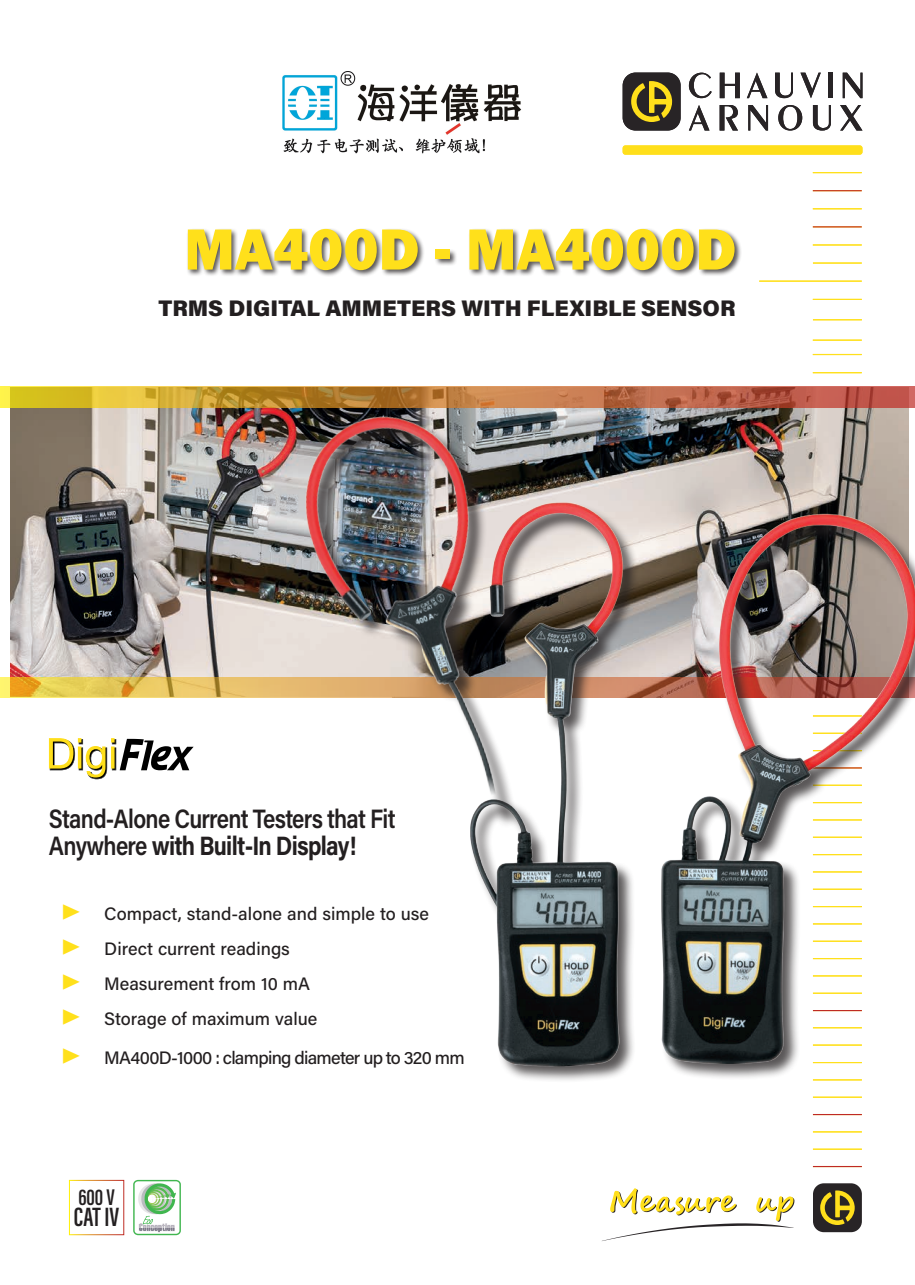
<style>
.page{position:relative;width:915px;height:1285px;background:#fff}
.page>*{position:absolute;margin:0;border:0;box-sizing:border-box;transform-origin:0 0}
.t1{font:60px "Franklin Gothic URW Hea";color:#ffe01b}
.t2{font:600 27.3px "Acumin Pro Extra Cond";color:#231f20}
.t3{font:600 26.55px/27px "Acumin Pro";letter-spacing:-.03em;color:#231f20;scale:.85 1}
.t4{font:600 23.4px "Acumin Pro Extra Cond";color:#231f20}
.t5{font:900 22.5px "Acumin Pro";color:#231f20}
.t6{font:500 18px/35px "Acumin Pro";letter-spacing:-.005em;color:#231f20}
.t7{font:500 18px "Acumin Pro";letter-spacing:-.04em;color:#231f20}
.s1{font-weight:700}
.s2{font-size:27px;color:#ffe01b}
</style>
<div class="page">
<div style="left:69px;top:1179px;width:55px;height:55px;border:1px solid #fff"></div>
<div style="left:622px;top:73px;width:58px;height:57px;background:#282426;border-radius:13px"></div>
<svg style="left:631px;top:81px;width:41px;height:41px"></svg>
<svg style="left:688px;top:73px;width:23px;height:25px"></svg>
<svg style="left:719px;top:73px;width:20px;height:25px"></svg>
<svg style="left:747px;top:73px;width:20px;height:25px"></svg>
<svg style="left:775px;top:73px;width:17px;height:25px"></svg>
<svg style="left:800px;top:73px;width:20px;height:25px"></svg>
<div style="left:828px;top:73px;width:5px;height:25px;background:#282426"></div>
<svg style="left:842px;top:73px;width:20px;height:25px"></svg>
<svg style="left:689px;top:105px;width:20px;height:25px"></svg>
<svg style="left:719px;top:105px;width:18px;height:25px"></svg>
<svg style="left:748px;top:105px;width:19px;height:25px"></svg>
<svg style="left:778px;top:105px;width:24px;height:25px"></svg>
<svg style="left:812px;top:105px;width:18px;height:25px"></svg>
<svg style="left:840px;top:105px;width:22px;height:25px"></svg>
<div style="left:622px;top:145px;width:240px;height:10px;background:#ffdf1b;border-radius:3px"></div>
<hr style="left:812px;top:172px;width:49px;height:1px;background:#ffe01b">
<hr style="left:812px;top:190px;width:49px;height:1px;background:#bf2a24">
<hr style="left:812px;top:208px;width:49px;height:1px;background:#ffe01b">
<hr style="left:812px;top:226px;width:49px;height:1px;background:#bf2a24">
<hr style="left:812px;top:244px;width:49px;height:1px;background:#ffe01b">
<hr style="left:812px;top:262px;width:49px;height:1px;background:#ffe01b">
<hr style="left:812px;top:299px;width:49px;height:1px;background:#ffe01b">
<hr style="left:759px;top:280px;width:102px;height:2px;background:#ffe01b">
<hr style="left:812px;top:372px;width:49px;height:1px;background:#ffe01b">
<hr style="left:812px;top:339px;width:49px;height:1px;background:#ffe01b">
<hr style="left:812px;top:319px;width:49px;height:1px;background:#ffe01b">
<hr style="left:812px;top:354px;width:49px;height:1px;background:#ffe01b">
<hr style="left:812px;top:1165px;width:49px;height:1px;background:#bf2a24">
<hr style="left:812px;top:1096px;width:49px;height:1px;background:#ffe01b">
<hr style="left:812px;top:1131px;width:49px;height:1px;background:#ffe01b">
<hr style="left:812px;top:1113px;width:49px;height:1px;background:#bf2a24">
<hr style="left:812px;top:1148px;width:49px;height:1px;background:#ffe01b">
<img style="left:11px;top:407px;width:897px;height:270px">
<svg style="left:0;top:387px;width:914px;height:20px;background:#c6843e"></svg>
<svg style="left:0;top:677px;width:270px;height:20px;background:#e6c258"></svg>
<div style="left:186px;top:228px;width:555px;height:49px;background:#231f20;opacity:.75"></div>
<svg style="left:133px;top:1179px;width:48px;height:55px"></svg>
<svg style="left:49px;top:738px;width:144px;height:41px"></svg>
<svg style="left:606px;top:1188px;width:188px;height:52px"></svg>
<div style="left:812px;top:1182px;width:49px;height:49px;background:#282426;border-radius:11px"></div>
<svg style="left:820px;top:1190px;width:34px;height:34px"></svg>
<img style="left:470px;top:474px;width:444px;height:607px">
<img style="left:270px;top:386px;width:260px;height:451px">
<img style="left:282px;top:71px;width:240px;height:83px">
<h1 class="t1" style="left:184px;top:210px;width:553px">MA400D - MA4000D</h1>
<p class="t5" style="left:158px;top:292px;width:578px">TRMS DIGITAL AMMETERS WITH FLEXIBLE SENSOR</p>
<h3 class="t3" style="left:49px;top:804px;width:409px">Stand-Alone Current Testers that Fit<br>Anywhere <span class="s1">with Built-In Display!</span></h3>
<p class="t6" style="left:62px;top:895px;width:368px"><span class="s2">▶</span> Compact, stand-alone and simple to use <span class="s2">▶</span> Direct current readings<br><span class="s2">▶</span> Measurement from 10 mA<br><span class="s2">▶</span> Storage of maximum value</p>
<p class="t7" style="left:62px;top:1044px;width:404px"><span class="s2">▶</span> MA400D-1000 : clamping diameter up to 320 mm</p>
<p class="t4" style="left:78px;top:1182px;width:38px">600 V</p>
<h2 class="t2" style="left:74px;top:1200px;width:47px">CAT IV</h2>
</div>
